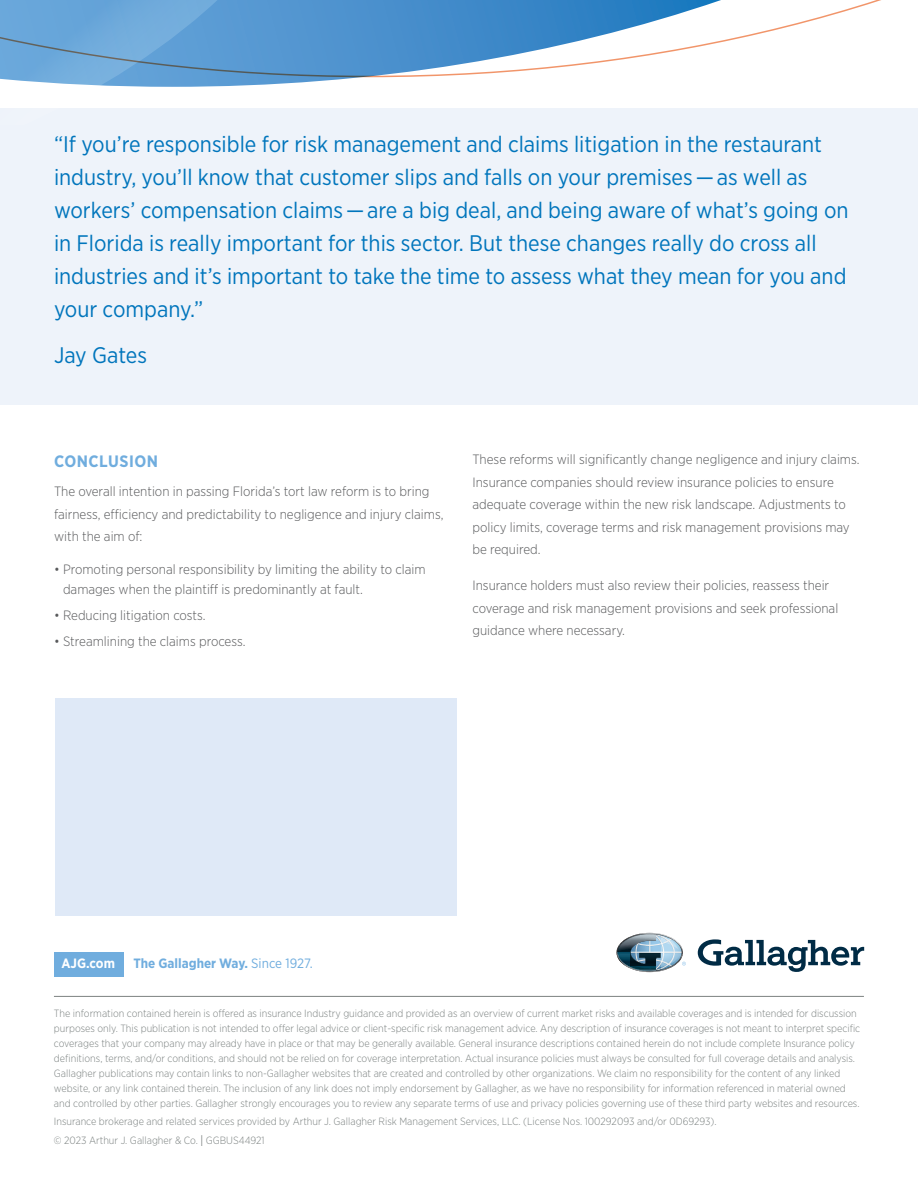
<style>
.page{position:relative;width:918px;height:1188px;background:#fff}
.page>*{position:absolute;margin:0;border:0;box-sizing:border-box;transform-origin:0 0}
.t1{font:22.5px/33px "Gotham Narrow";color:#0075bc}
.t2{font:700 16.5px "Gotham Narrow";letter-spacing:.03em;color:#70adde}
.t3{font:300 13.5px/22.5px "Gotham Narrow";color:#58595b}
.t4{font:700 13.5px "Gotham Narrow";color:#70adde}
.t5{font:700 13.5px "Gotham Narrow";color:#fff}
.t6{font:300 10.5px/15px "Gotham Narrow";color:#7c8281}
.s1{font-weight:400}
.s2{font-family:"Mont";font-weight:400}
</style>
<div class="page">
<hr style="left:54px;top:996px;width:810px;height:1px;background:#7c8281">
<svg style="left:698px;top:939px;width:166px;height:33px"></svg>
<svg style="left:617px;top:933px;width:69px;height:39px"></svg>
<div style="left:55px;top:698px;width:401px;height:218px;background:#dfe9f7"></div>
<div style="left:0;top:108px;width:918px;height:297px;background:#eef3fa"></div>
<div style="left:55px;top:952px;width:69px;height:25px;background:#70adde"></div>
<svg style="left:0;top:77px;width:347px;height:10px"></svg>
<svg style="left:0;top:0;width:881px;height:77px"></svg>
<p class="t1" style="left:54px;top:127px;width:796px">“If you’re responsible for risk management and claims litigation in the restaurant industry, you’ll know that customer slips and falls on your premises — as well as workers’ compensation claims — are a big deal, and being aware of what’s going on in Florida is really important for this sector. But these changes really do cross all industries and it’s important to take the time to assess what they mean for you and your company.”</p>
<h1 class="t1" style="left:54px;top:338px;width:95px">Jay Gates</h1>
<h2 class="t2" style="left:54px;top:450px;width:106px">CONCLUSION</h2>
<p class="t3" style="left:54px;top:480px;width:391px">The overall intention in passing Florida’s tort law reform is to bring fairness, efficiency and predictability to negligence and injury claims, with the aim of:</p>
<p class="t3" style="left:63px;top:559px;width:364px;line-height:19.5px;text-indent:-9px">• Promoting personal responsibility by limiting the ability to claim damages when the plaintiff is predominantly at fault.</p>
<p class="t3" style="left:54px;top:603px;width:153px">• Reducing litigation costs.</p>
<p class="t3" style="left:54px;top:630px;width:193px">• Streamlining the claims process.</p>
<p class="t3" style="left:472px;top:448px;width:389px">These reforms will significantly change negligence and injury claims.<br>Insurance companies should review insurance policies to ensure adequate coverage within the new risk landscape. Adjustments to policy limits, coverage terms and risk management provisions may be required.</p>
<p class="t3" style="left:472px;top:574px;width:367px">Insurance holders must also review their policies, reassess their coverage and risk management provisions and seek professional guidance where necessary.</p>
<p class="t5" style="left:61px;top:955px;width:55px">AJG.com</p>
<p class="t4" style="left:133px;top:955px;width:181px">The Gallagher Way. <span class="s1">Since 1927.</span></p>
<p class="t6" style="left:54px;top:1005px;width:808px">The information contained herein is offered as insurance Industry guidance and provided as an overview of current market risks and available coverages and is intended for discussion purposes only. This publication is not intended to offer legal advice or client-specific risk management advice. Any description of insurance coverages is not meant to interpret specific coverages that your company may already have in place or that may be generally available. General insurance descriptions contained herein do not include complete Insurance policy definitions, terms, and/or conditions, and should not be relied on for coverage interpretation. Actual insurance policies must always be consulted for full coverage details and analysis.<br>Gallagher publications may contain links to non-Gallagher websites that are created and controlled by other organizations. We claim no responsibility for the content of any linked website, or any link contained therein. The inclusion of any link does not imply endorsement by Gallagher, as we have no responsibility for information referenced in material owned and controlled by other parties. Gallagher strongly encourages you to review any separate terms of use and privacy policies governing use of these third party websites and resources.</p>
<p class="t6" style="left:54px;top:1112px;width:664px;line-height:18.5px">Insurance brokerage and related services provided by Arthur J. Gallagher Risk Management Services, LLC. (License Nos. 100292093 and/or 0D69293). © 2023 Arthur J. Gallagher &amp; Co. <span class="s2">|</span> GGBUS44921</p>
</div>
